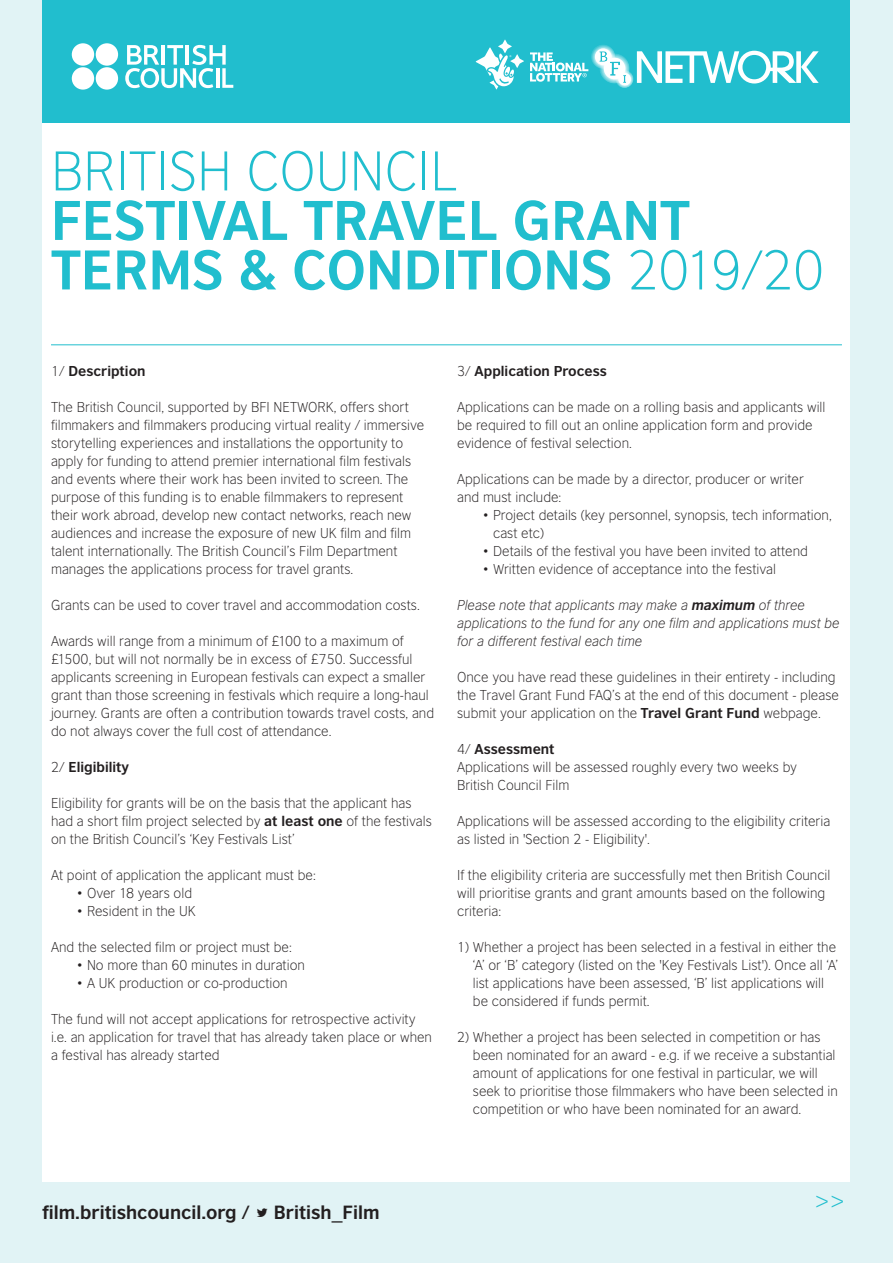
<style>
.page{position:relative;width:893px;height:1263px;background:#e1f3f5}
.page>*{position:absolute;margin:0;border:0;box-sizing:border-box;transform-origin:0 0}
.t1{font:700 52.5px/49.5px "British Council Sans";color:#21bece}
.t2{font:300 52.5px "British Council Sans";color:#21bece}
.t3{font:300 25.5px "British Council Sans";color:#21bece}
.t4{font:700 18px "British Council Sans";color:#231f20}
.t5{font:300 13.5px/18px "British Council Sans";color:#231f20}
.t6{font:italic 300 13.5px/18px "British Council Sans";color:#231f20}
.t7{font:700 13.5px "British Council Sans";color:#231f20}
.s1{font-weight:300}
.s2{font-weight:700}
.s3{font-family:"Socialico";font-weight:400}
</style>
<div class="page">
<div style="left:43px;top:0;width:807px;height:123px;background:#21bece"></div>
<div style="left:43px;top:123px;width:807px;height:1059px;background:#fff"></div>
<svg style="left:125px;top:45px;width:108px;height:43px"></svg>
<div style="left:72px;top:43px;width:22px;height:23px;background:#fff;border-radius:50%"></div>
<div style="left:96px;top:43px;width:22px;height:23px;background:#fff;border-radius:50%"></div>
<div style="left:72px;top:67px;width:22px;height:23px;background:#fff;border-radius:50%"></div>
<div style="left:96px;top:67px;width:22px;height:23px;background:#fff;border-radius:50%"></div>
<svg style="left:476px;top:40px;width:48px;height:50px"></svg>
<svg style="left:530px;top:45px;width:289px;height:43px"></svg>
<hr style="left:51px;top:344px;width:791px;height:1px;background:#21bece">
<h1 class="t2" style="left:51px;top:141px;width:408px">BRITISH COUNCIL</h1>
<h1 class="t1" style="left:51px;top:195px;width:775px">FESTIVAL TRAVEL GRANT<br>TERMS &amp; CONDITIONS <span class="s1">2019/20</span></h1>
<p class="t7" style="left:51px;top:363px;width:96px"><span class="s1">1/</span> Description</p>
<p class="t5" style="left:51px;top:398px;width:375px">The British Council, supported by BFI NETWORK, offers short filmmakers and filmmakers producing virtual reality / immersive storytelling experiences and installations the opportunity to apply for funding to attend premier international film festivals and events where their work has been invited to screen. The purpose of this funding is to enable filmmakers to represent their work abroad, develop new contact networks, reach new audiences and increase the exposure of new UK film and film talent internationally. The British Council’s Film Department manages the applications process for travel grants.</p>
<p class="t5" style="left:51px;top:596px;width:370px">Grants can be used to cover travel and accommodation costs.</p>
<p class="t5" style="left:51px;top:632px;width:385px">Awards will range from a minimum of £100 to a maximum of £1500, but will not normally be in excess of £750. Successful applicants screening in European festivals can expect a smaller grant than those screening in festivals which require a long-haul journey. Grants are often a contribution towards travel costs, and do not always cover the full cost of attendance.</p>
<p class="t7" style="left:51px;top:759px;width:80px"><span class="s1">2/</span> Eligibility</p>
<p class="t5" style="left:51px;top:794px;width:382px">Eligibility for grants will be on the basis that the applicant has had a short film project selected by <span class="s2">at least one</span> of the festivals on the British Council’s ‘Key Festivals List’</p>
<p class="t5" style="left:51px;top:866px;width:266px">At point of application the applicant must be:</p>
<p class="t5" style="left:77px;top:884px;width:117px">• Over 18 years old</p>
<p class="t5" style="left:77px;top:902px;width:121px">• Resident in the UK</p>
<p class="t5" style="left:51px;top:938px;width:242px">And the selected film or project must be:</p>
<p class="t5" style="left:77px;top:956px;width:230px">• No more than 60 minutes in duration</p>
<p class="t5" style="left:77px;top:974px;width:213px">• A UK production or co-production</p>
<p class="t5" style="left:51px;top:1010px;width:382px">The fund will not accept applications for retrospective activity i.e. an application for travel that has already taken place or when a festival has already started</p>
<p class="t7" style="left:457px;top:363px;width:151px"><span class="s1">3/</span> Application Process</p>
<p class="t5" style="left:457px;top:398px;width:370px">Applications can be made on a rolling basis and applicants will be required to fill out an online application form and provide evidence of festival selection.</p>
<p class="t5" style="left:457px;top:470px;width:348px">Applications can be made by a director, producer or writer and must include:</p>
<p class="t5" style="left:493px;top:506px;width:340px;text-indent:-10px">• Project details (key personnel, synopsis, tech information, cast etc)</p>
<p class="t5" style="left:483px;top:542px;width:327px">• Details of the festival you have been invited to attend</p>
<p class="t5" style="left:483px;top:560px;width:295px">• Written evidence of acceptance into the festival</p>
<p class="t6" style="left:457px;top:596px;width:384px">Please note that applicants may make a <span class="s2">maximum</span> of three applications to the fund for any one film and applications must be for a different festival each time</p>
<p class="t5" style="left:457px;top:668px;width:383px">Once you have read these guidelines in their entirety - including the Travel Grant Fund FAQ’s at the end of this document - please submit your application on the <span class="s2">Travel Grant Fund</span> webpage.</p>
<p class="t5" style="left:457px;top:740px;width:341px">4/ <span class="s2">Assessment<br></span>Applications will be assessed roughly every two weeks by<br>British Council Film</p>
<p class="t5" style="left:457px;top:812px;width:375px">Applications will be assessed according to the eligibility criteria as listed in 'Section 2 - Eligibility'.</p>
<p class="t5" style="left:457px;top:866px;width:375px">If the eligibility criteria are successfully met then British Council will prioritise grants and grant amounts based on the following criteria:</p>
<p class="t5" style="left:473px;top:938px;width:367px;text-indent:-16px">1) Whether a project has been selected in a festival in either the ‘A’ or ‘B’ category (listed on the 'Key Festivals List'). Once all ‘A’ list applications have been assessed, ‘B’ list applications will be considered if funds permit.</p>
<p class="t5" style="left:473px;top:1028px;width:367px;text-indent:-16px">2) Whether a project has been selected in competition or has been nominated for an award - e.g. if we receive a substantial amount of applications for one festival in particular, we will seek to prioritise those filmmakers who have been selected in competition or who have been nominated for an award.</p>
<h3 class="t4" style="left:43px;top:1201px;width:338px">film.britishcouncil.org / <span class="s3">L</span> British_Film</h3>
<h2 class="t3" style="left:814px;top:1187px;width:32px">&gt;&gt;</h2>
</div>
